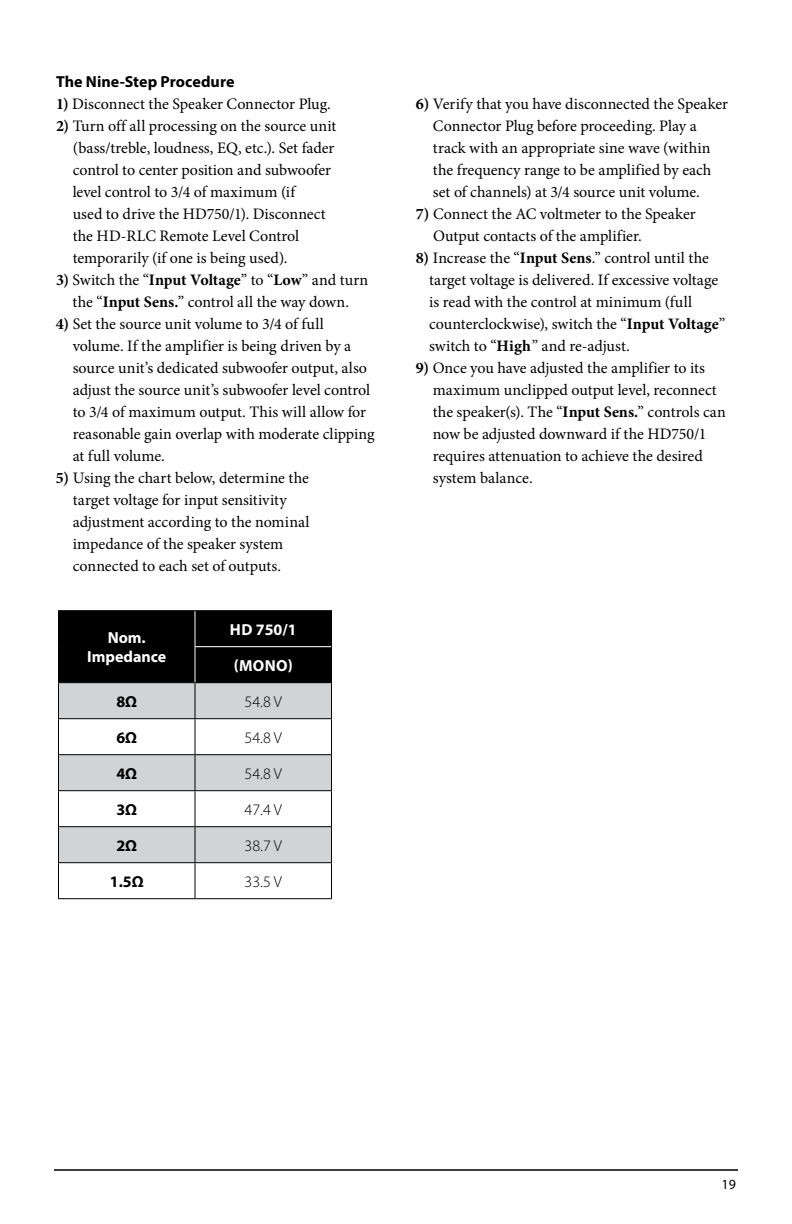
<style>
.page{position:relative;width:792px;height:1224px;background:#fff}
.page>*{position:absolute;margin:0;border:0;box-sizing:border-box;transform-origin:0 0}
.t1{font:16px/22px "Minion Pro";letter-spacing:-.005em;color:#000}
.t2{font:700 16px "Myriad Pro";color:#000}
.t3{font:300 16px "Myriad Pro";color:#000}
.t4{font:700 16px/19.2px "Myriad Pro";letter-spacing:.01em;color:#fff;text-align:center}
.t5{font:14px "Myriad Pro";color:#000}
.s1{font-weight:700}
</style>
<div class="page">
<div style="left:59px;top:611px;width:272px;height:71px;background:#000"></div>
<div style="left:195px;top:647px;width:137px;height:36px;background:#000"></div>
<svg style="left:59px;top:683px;width:272px;height:179px;fill:#d1d3d4"></svg>
<hr style="left:58px;top:610px;width:137px;height:1px;background:#000">
<hr style="left:58px;top:611px;width:1px;height:36px;background:#000">
<hr style="left:195px;top:610px;width:137px;height:1px;background:#000">
<hr style="left:58px;top:647px;width:1px;height:35px;background:#000">
<hr style="left:58px;top:682px;width:137px;height:1px;background:#000">
<hr style="left:58px;top:683px;width:1px;height:35px;background:#000">
<hr style="left:194px;top:683px;width:2px;height:35px;background:#000">
<hr style="left:331px;top:683px;width:1px;height:35px;background:#000">
<hr style="left:58px;top:718px;width:137px;height:1px;background:#000">
<hr style="left:58px;top:719px;width:1px;height:35px;background:#000">
<hr style="left:195px;top:718px;width:137px;height:1px;background:#000">
<hr style="left:194px;top:719px;width:2px;height:35px;background:#000">
<hr style="left:331px;top:719px;width:1px;height:35px;background:#000">
<hr style="left:58px;top:754px;width:137px;height:1px;background:#000">
<hr style="left:58px;top:755px;width:1px;height:35px;background:#000">
<hr style="left:195px;top:754px;width:137px;height:1px;background:#000">
<hr style="left:194px;top:755px;width:2px;height:35px;background:#000">
<hr style="left:331px;top:755px;width:1px;height:35px;background:#000">
<hr style="left:58px;top:790px;width:137px;height:1px;background:#000">
<hr style="left:58px;top:791px;width:1px;height:35px;background:#000">
<hr style="left:195px;top:790px;width:137px;height:1px;background:#000">
<hr style="left:194px;top:791px;width:2px;height:35px;background:#000">
<hr style="left:331px;top:791px;width:1px;height:35px;background:#000">
<hr style="left:58px;top:826px;width:137px;height:1px;background:#000">
<hr style="left:58px;top:827px;width:1px;height:35px;background:#000">
<hr style="left:195px;top:826px;width:137px;height:1px;background:#000">
<hr style="left:194px;top:827px;width:2px;height:35px;background:#000">
<hr style="left:331px;top:827px;width:1px;height:35px;background:#000">
<hr style="left:58px;top:862px;width:137px;height:1px;background:#000">
<hr style="left:58px;top:863px;width:1px;height:35px;background:#000">
<hr style="left:195px;top:862px;width:137px;height:1px;background:#000">
<hr style="left:194px;top:863px;width:2px;height:35px;background:#000">
<hr style="left:331px;top:863px;width:1px;height:35px;background:#000">
<hr style="left:58px;top:898px;width:137px;height:1px;background:#000">
<hr style="left:195px;top:898px;width:137px;height:1px;background:#000">
<hr style="left:194px;top:611px;width:2px;height:35px;background:#fff">
<hr style="left:194px;top:646px;width:137px;height:1px;background:#fff">
<hr style="left:194px;top:647px;width:2px;height:35px;background:#fff">
<hr style="left:331px;top:611px;width:1px;height:36px;background:#000">
<hr style="left:54px;top:1170px;width:684px;height:1px;background:#000">
<p class="t2" style="left:56px;top:71px;width:180px">The Nine-Step Procedure</p>
<p class="t1" style="left:56px;top:93px;width:276px"><span class="s1">1)</span> Disconnect the Speaker Connector Plug.</p>
<p class="t1" style="left:73px;top:115px;width:265px;text-indent:-17px"><span class="s1">2)</span> Turn off all processing on the source unit (bass/treble, loudness, EQ, etc.). Set fader control to center position and subwoofer level control to 3/4 of maximum (if<br>used to drive the HD750/1). Disconnect the HD-RLC Remote Level Control temporarily (if one is being used).</p>
<p class="t1" style="left:56px;top:269px;width:314px;text-align:center"><span class="s1">3)</span> Switch the “<span class="s1">Input Voltage</span>” to “<span class="s1">Low</span>” and turn the “<span class="s1">Input Sens.</span>” control all the way down.</p>
<p class="t1" style="left:73px;top:313px;width:303px;text-indent:-17px"><span class="s1">4)</span> Set the source unit volume to 3/4 of full volume. If the amplifier is being driven by a source unit’s dedicated subwoofer output, also adjust the source unit’s subwoofer level control to 3/4 of maximum output. This will allow for reasonable gain overlap with moderate clipping at full volume.</p>
<p class="t1" style="left:73px;top:467px;width:238px;text-indent:-17px"><span class="s1">5)</span> Using the chart below, determine the target voltage for input sensitivity adjustment according to the nominal impedance of the speaker system connected to each set of outputs.</p>
<p class="t4" style="left:87px;top:628px;width:81px">Nom.<br>Impedance</p>
<p class="t4" style="left:230px;top:619px;width:68px">HD 750/1</p>
<p class="t4" style="left:234px;top:655px;width:61px">(mono)</p>
<p class="t2" style="left:116px;top:691px;width:22px">8Ω</p>
<p class="t3" style="left:245px;top:692px;width:39px">54.8 V</p>
<p class="t2" style="left:116px;top:727px;width:22px">6Ω</p>
<p class="t3" style="left:245px;top:728px;width:39px">54.8 V</p>
<p class="t2" style="left:116px;top:763px;width:22px">4Ω</p>
<p class="t3" style="left:245px;top:764px;width:39px">54.8 V</p>
<p class="t2" style="left:116px;top:799px;width:22px">3Ω</p>
<p class="t3" style="left:245px;top:800px;width:39px">47.4 V</p>
<p class="t2" style="left:116px;top:835px;width:22px">2Ω</p>
<p class="t3" style="left:245px;top:836px;width:39px">38.7 V</p>
<p class="t2" style="left:110px;top:871px;width:35px">1.5Ω</p>
<p class="t3" style="left:245px;top:872px;width:39px">33.5 V</p>
<p class="t1" style="left:433px;top:93px;width:297px;text-indent:-17px"><span class="s1">6)</span> Verify that you have disconnected the Speaker Connector Plug before proceeding. Play a track with an appropriate sine wave (within the frequency range to be amplified by each set of channels) at 3/4 source unit volume.</p>
<p class="t1" style="left:433px;top:203px;width:264px;text-indent:-17px"><span class="s1">7)</span> Connect the AC voltmeter to the Speaker<br>Output contacts of the amplifier.</p>
<p class="t1" style="left:429px;top:247px;width:298px;text-indent:-13px"><span class="s1">8)</span> Increase the “<span class="s1">Input Sens</span>.” control until the target voltage is delivered. If excessive voltage is read with the control at minimum (full counterclockwise), switch the “<span class="s1">Input Voltage</span>” switch to “<span class="s1">High</span>” and re-adjust.</p>
<p class="t1" style="left:433px;top:357px;width:295px;text-indent:-17px"><span class="s1">9)</span> Once you have adjusted the amplifier to its maximum unclipped output level, reconnect the speaker(s). The “<span class="s1">Input Sens.</span>” controls can now be adjusted downward if the HD750/1 requires attenuation to achieve the desired system balance.</p>
<p class="t5" style="left:722px;top:1175px;width:16px">19</p>
</div>
